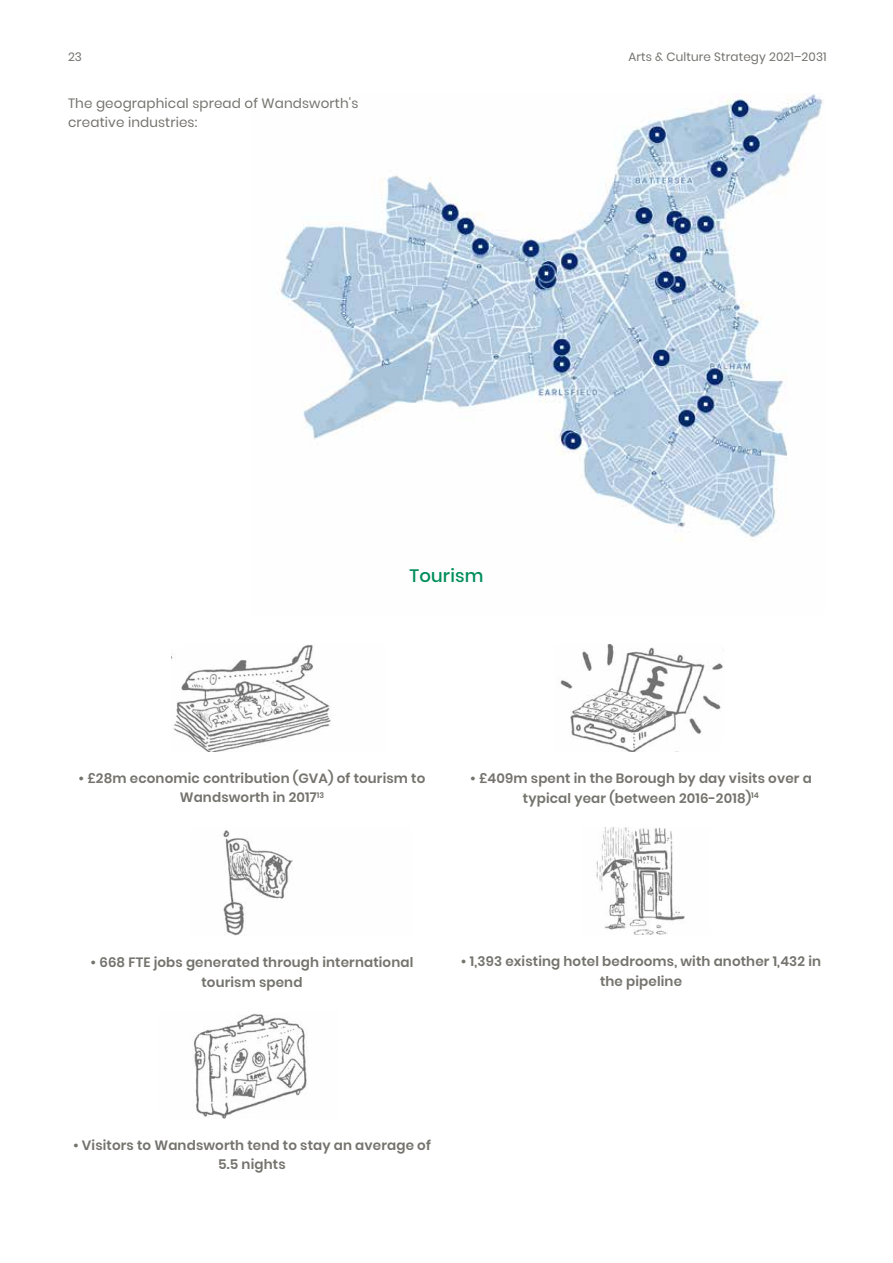
<style>
.page{position:relative;width:893px;height:1263px;background:#fff}
.page>*{position:absolute;margin:0;border:0;box-sizing:border-box;transform-origin:0 0}
.t1{font:500 18px "Poppins";letter-spacing:.01em;color:#008e5b}
.t2{font:600 13.5px/19.5px "Poppins";letter-spacing:.01em;color:#74736d;text-align:center}
.t3{font:13.5px/19.5px "Poppins";letter-spacing:.01em;color:#74736d}
.t4{font:12px "Poppins";letter-spacing:.01em;color:#74736d}
</style>
<div class="page">
<img style="left:277px;top:94px;width:546px;height:447px">
<img style="left:560px;top:644px;width:164px;height:107px">
<img style="left:596px;top:827px;width:89px;height:107px">
<img style="left:172px;top:644px;width:159px;height:108px">
<img style="left:223px;top:830px;width:70px;height:105px">
<img style="left:194px;top:1014px;width:114px;height:104px">
<div style="left:150px;top:636px;width:35px;height:12px;background:#fff"></div>
<div style="left:720px;top:741px;width:7px;height:13px;background:#fff"></div>
<p class="t4" style="left:68px;top:50px;width:15px">23</p>
<p class="t4" style="left:628px;top:50px;width:200px">Arts &amp; Culture Strategy 2021–2031</p>
<p class="t3" style="left:68px;top:93px;width:292px">The geographical spread of Wandsworth's creative industries:</p>
<h1 class="t1" style="left:410px;top:566px;width:75px">Tourism</h1>
<p class="t2" style="left:78px;top:768px;width:348px">• £28m economic contribution (GVA) of tourism to<br>Wandsworth in 2017<sup>13</sup></p>
<p class="t2" style="left:470px;top:769px;width:343px">• £409m spent in the Borough by day visits over a typical year (between 2016-2018)<sup>14</sup></p>
<p class="t2" style="left:90px;top:953px;width:324px">• 668 FTE jobs generated through international tourism spend</p>
<p class="t2" style="left:461px;top:951px;width:362px">• 1,393 existing hotel bedrooms, with another 1,432 in the pipeline</p>
<p class="t2" style="left:73px;top:1135px;width:359px">• Visitors to Wandsworth tend to stay an average of<br>5.5 nights</p>
</div>
